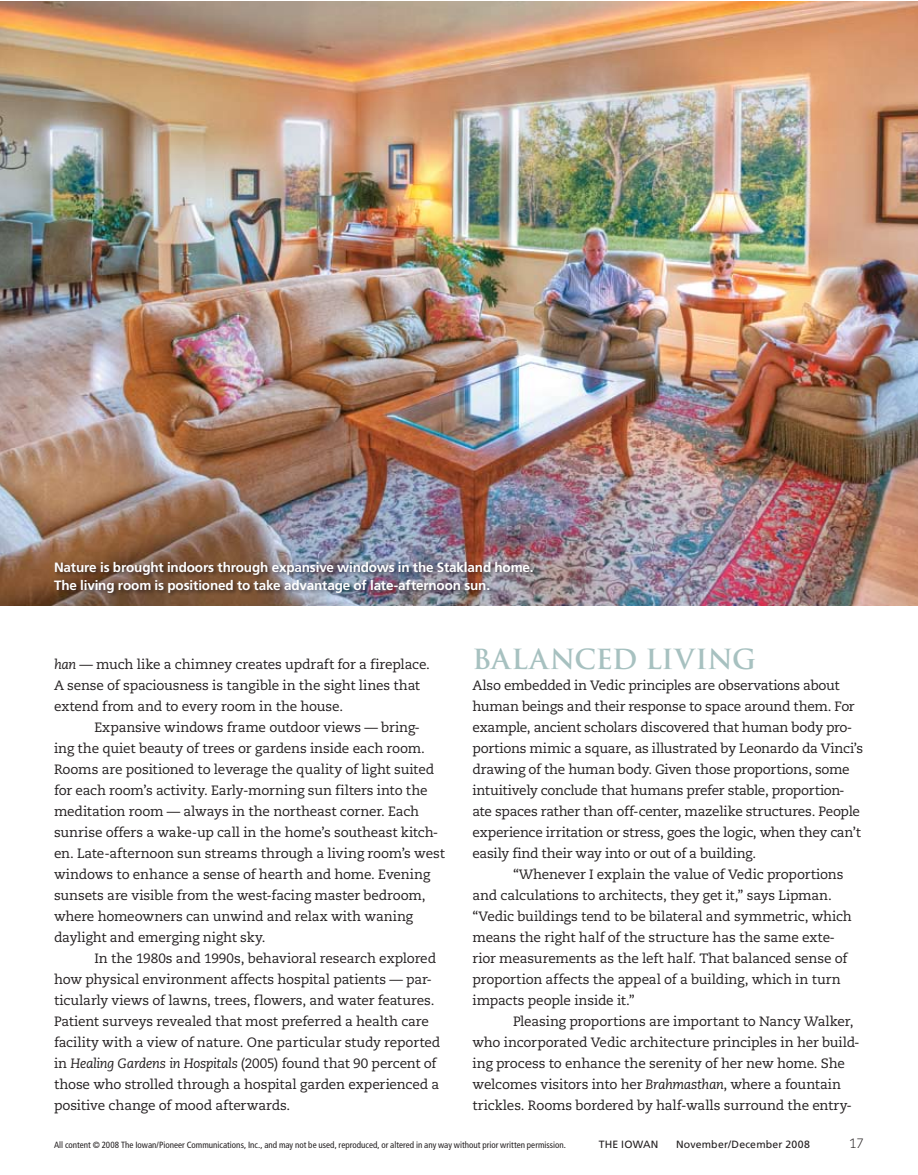
<style>
.page{position:relative;width:918px;height:1175px;background:#fff}
.page>*{position:absolute;margin:0;border:0;box-sizing:border-box;transform-origin:0 0}
.t1{font:700 27px "Trajan Pro";color:#a7c1c0}
.t2{font:13.5px/21px "Caecilia LT Std";letter-spacing:-.015em;color:#231f20}
.t3{font:700 13.5px/18px "Frutiger LT Std";letter-spacing:-.01em;color:#fff}
.t4{font:300 13.5px "Caecilia LT Std";color:#231f20}
.t5{font:10.5px "Frutiger LT Std";letter-spacing:.02em;color:#231f20}
.t6{font:condensed 9px "Frutiger LT Std";color:#231f20}
.s1{font-style:italic}
</style>
<div class="page">
<img style="left:0;top:2px;width:918px;height:603px">
<div style="left:52px;top:560px;width:485px;height:38px;background:#000008;opacity:.5"></div>
<p class="t3" style="left:54px;top:558px;width:481px">Nature is brought indoors through expansive windows in the Stakland home.<br>The living room is positioned to take advantage of late-afternoon sun.</p>
<p class="t2" style="left:54px;top:654px;width:378px"><span class="s1">han</span> — much like a chimney creates updraft for a fireplace.<br>A sense of spaciousness is tangible in the sight lines that extend from and to every room in the house.</p>
<p class="t2" style="left:54px;top:717px;width:392px;text-indent:40px">Expansive windows frame outdoor views — bring-<br>ing the quiet beauty of trees or gardens inside each room.<br>Rooms are positioned to leverage the quality of light suited for each room’s activity. Early-morning sun filters into the meditation room — always in the northeast corner. Each sunrise offers a wake-up call in the home’s southeast kitch&shy;en. Late-afternoon sun streams through a living room’s west windows to enhance a sense of hearth and home. Evening sunsets are visible from the west-facing master bedroom, where homeowners can unwind and relax with waning daylight and emerging night sky.</p>
<p class="t2" style="left:54px;top:948px;width:388px;text-indent:40px">In the 1980s and 1990s, behavioral research explored how physical environment affects hospital patients — par&shy;ticularly views of lawns, trees, flowers, and water features.<br>Patient surveys revealed that most preferred a health care facility with a view of nature. One particular study reported in <span class="s1">Healing Gardens in Hospitals</span> (2005) found that 90 percent of those who strolled through a hospital garden experienced a positive change of mood afterwards.</p>
<h1 class="t1" style="left:472px;top:642px;width:285px">BALANCED LIVING</h1>
<p class="t2" style="left:472px;top:675px;width:392px">Also embedded in Vedic principles are observations about human beings and their response to space around them. For example, ancient scholars discovered that human body pro&shy;portions mimic a square, as illustrated by Leonardo da Vinci’s drawing of the human body. Given those proportions, some intuitively conclude that humans prefer stable, proportion&shy;ate spaces rather than off-center, mazelike structures. People experience irritation or stress, goes the logic, when they can’t easily find their way into or out of a building.</p>
<p class="t2" style="left:472px;top:864px;width:381px;text-indent:40px">“Whenever I explain the value of Vedic proportions and calculations to architects, they get it,” says Lipman. “Vedic buildings tend to be bilateral and symmetric, which means the right half of the structure has the same exte&shy;rior measurements as the left half. That balanced sense of proportion affects the appeal of a building, which in turn impacts people inside it.”</p>
<p class="t2" style="left:472px;top:1011px;width:389px;text-indent:40px">Pleasing proportions are important to Nancy Walker, who incorporated Vedic architecture principles in her build&shy;ing process to enhance the serenity of her new home. She welcomes visitors into her <span class="s1">Brahmasthan</span>, where a fountain trickles. Rooms bordered by half-walls surround the entry-</p>
<p class="t6" style="left:54px;top:1139px;width:514px">All content © 2008 The Iowan/Pioneer Communications, Inc., and may not be used, reproduced, or altered in any way without prior written permission.</p>
<p class="t5" style="left:599px;top:1137px;width:61px">THE IOWAN</p>
<p class="t5" style="left:676px;top:1137px;width:135px">November/December 2008</p>
<p class="t4" style="left:849px;top:1135px;width:16px">17</p>
</div>
